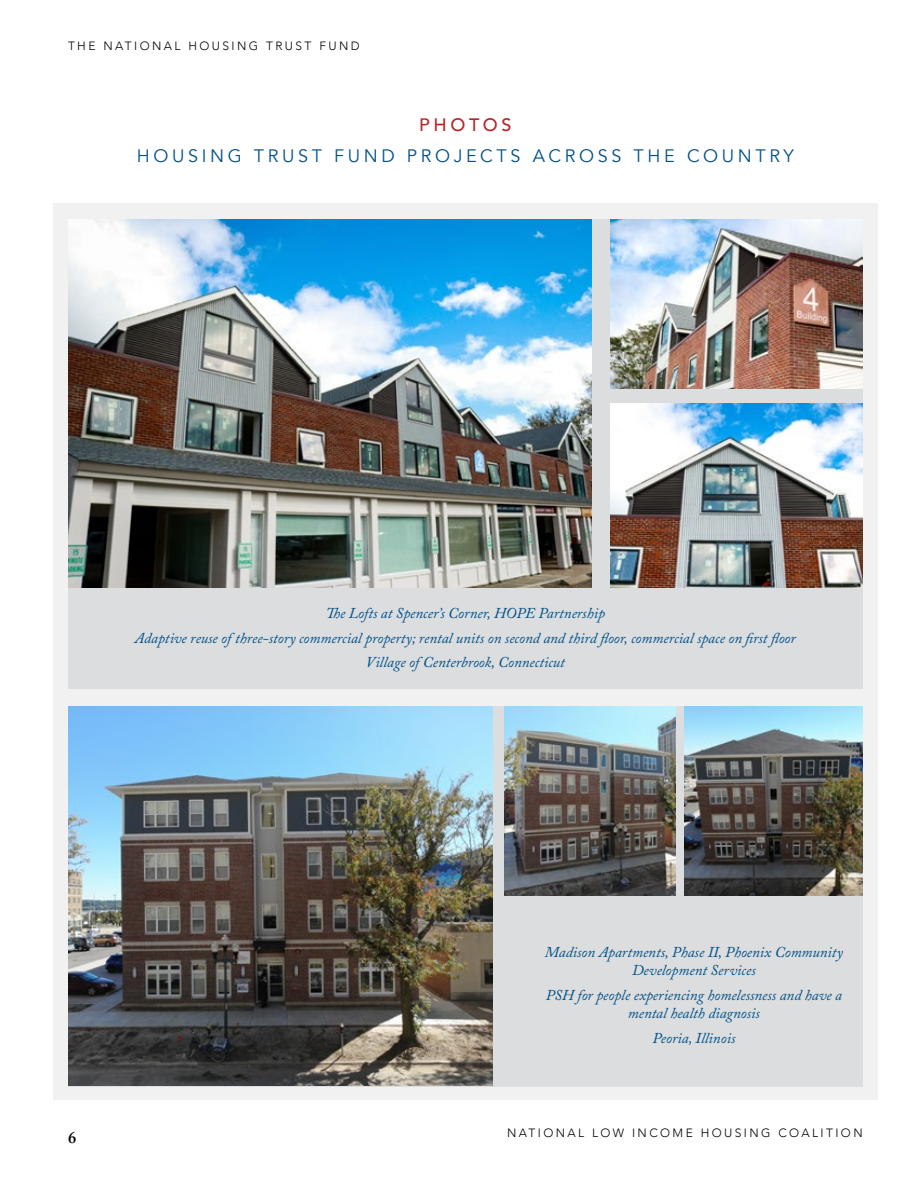
<style>
.page{position:relative;width:918px;height:1188px;background:#fff}
.page>*{position:absolute;margin:0;border:0;box-sizing:border-box;transform-origin:0 0}
.t1{font:18px "Avenir";letter-spacing:.2em;color:#005189}
.t2{font:500 18px "Avenir";letter-spacing:.2em;color:#b2292e}
.t3{font:600 16.5px "Adobe Caslon Pro";color:#000}
.t4{font:italic 15px/24.8px "Adobe Caslon Pro";color:#005189;text-align:center}
.t5{font:300 12px "Avenir";letter-spacing:.2em;color:#000}
</style>
<div class="page">
<div style="left:53px;top:203px;width:825px;height:896px;background:#f1f1f2"></div>
<div style="left:68px;top:220px;width:795px;height:469px;background:#dcddde"></div>
<img style="left:610px;top:220px;width:253px;height:168px">
<img style="left:68px;top:220px;width:524px;height:368px">
<img style="left:610px;top:404px;width:253px;height:184px">
<div style="left:68px;top:707px;width:795px;height:380px;background:#dcddde"></div>
<img style="left:68px;top:707px;width:424px;height:379px">
<img style="left:504px;top:707px;width:171px;height:189px">
<img style="left:684px;top:707px;width:179px;height:189px">
<p class="t5" style="left:68px;top:39px;width:293px">THE NATIONAL HOUSING TRUST FUND</p>
<p class="t2" style="left:419px;top:109px;width:94px">PHOTOS</p>
<p class="t1" style="left:137px;top:145px;width:658px">HOUSING TRUST FUND PROJECTS ACROSS THE COUNTRY</p>
<p class="t4" style="left:135px;top:600px;width:662px">The Lofts at Spencer’s Corner, HOPE Partnership<br>Adaptive reuse of three-story commercial property; rental units on second and third floor, commercial space on first floor<br>Village of Centerbrook, Connecticut</p>
<p class="t3" style="left:68px;top:1127px;width:10px">6</p>
<p class="t4" style="left:545px;top:943px;width:300px;line-height:18px">Madison Apartments, Phase II, Phoenix Community<br>Development Services</p>
<p class="t4" style="left:546px;top:986px;width:298px;line-height:18px">PSH for people experiencing homelessness and have a mental health diagnosis</p>
<p class="t4" style="left:652px;top:1025px;width:85px">Peoria, Illinois</p>
<p class="t5" style="left:507px;top:1125px;width:357px">NATIONAL LOW INCOME HOUSING COALITION</p>
</div>
